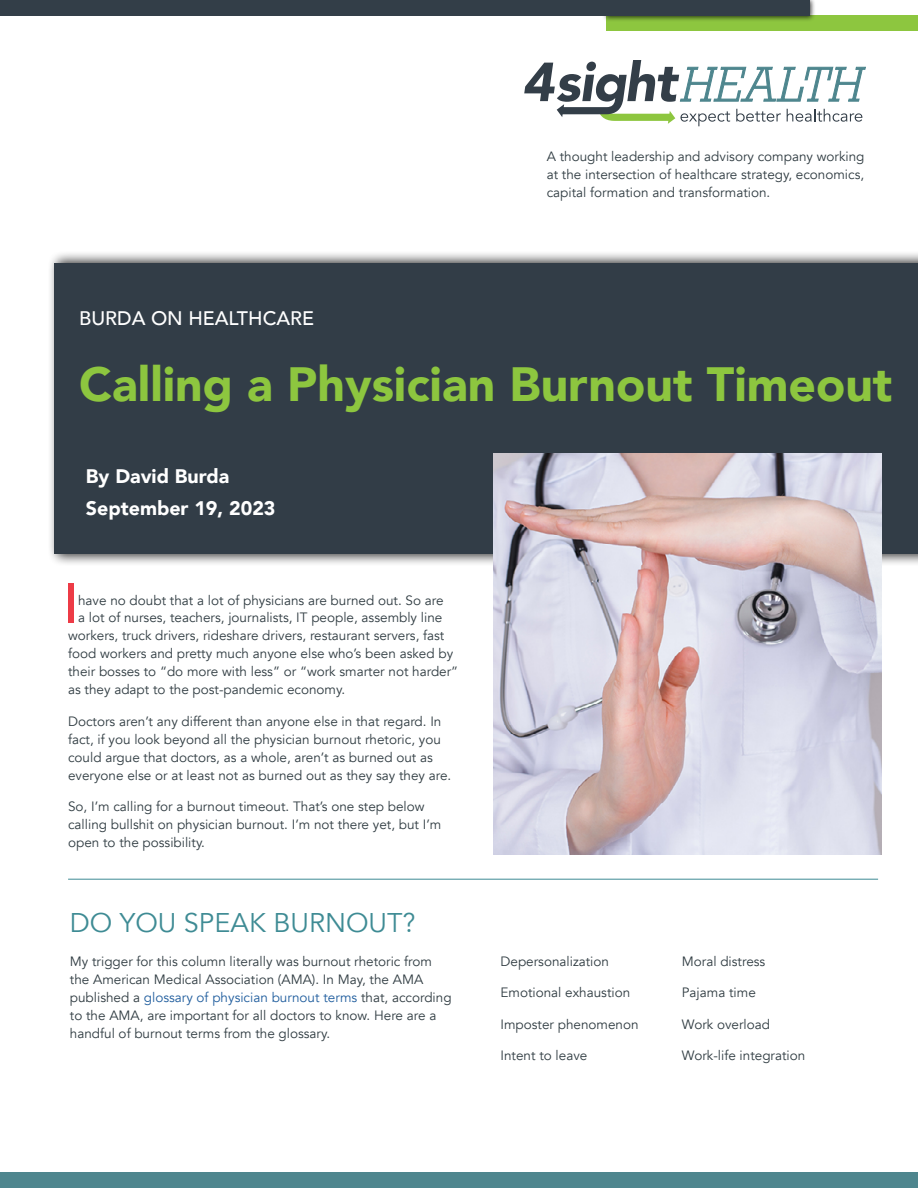
<style>
.page{position:relative;width:918px;height:1188px;background:#fff}
.page>*{position:absolute;margin:0;border:0;box-sizing:border-box;transform-origin:0 0}
.t1{font:55.8px "Helvetica";color:#ed3b46}
.t2{font:900 48px "Avenir";color:#8dc63f}
.t3{font:27px "Avenir";color:#3e8b94}
.t4{font:900 19.65px/31.3px "Avenir";color:#fff}
.t5{font:500 19.65px "Avenir";color:#fff}
.t6{font:13.5px/18px "Avenir";color:#303c42}
.s1{color:#215e9e}
</style>
<div class="page">
<div style="left:47px;top:250px;width:871px;height:317px;background:#000;opacity:.75"></div>
<div style="left:54px;top:263px;width:864px;height:291px;background:#323d47"></div>
<svg style="left:524px;top:60px;width:342px;height:66px"></svg>
<div style="left:606px;top:16px;width:312px;height:15px;background:#8dc63f"></div>
<div style="left:602px;top:0;width:214px;height:22px;background:#000;opacity:.75"></div>
<div style="left:0;top:0;width:810px;height:16px;background:#333e48"></div>
<div style="left:0;top:1172px;width:918px;height:16px;background:#4e868e"></div>
<img style="left:493px;top:453px;width:389px;height:401px">
<hr style="left:68px;top:879px;width:810px;height:1px;background:#3e8b94">
<h3 class="t5" style="left:79px;top:301px;width:237px">BURDA ON HEALTHCARE</h3>
<p class="t6" style="left:547px;top:148px;width:319px;text-align:justify">A thought leadership and advisory company working at the intersection of healthcare strategy, economics, capital formation and transformation.</p>
<h2 class="t2" style="left:79px;top:343px;width:815px">Calling a Physician Burnout Timeout</h2>
<h3 class="t4" style="left:86px;top:460px;width:191px">By David Burda<br>September 19, 2023</h3>
<h1 class="t1" style="left:63px;top:560px;width:17px">I</h1>
<p class="t6" style="left:78px;top:591px;width:367px">have no doubt that a lot of physicians are burned out. So are</p>
<p class="t6" style="left:78px;top:609px;width:366px">a lot of nurses, teachers, journalists, IT people, assembly line</p>
<p class="t6" style="left:68px;top:627px;width:378px">workers, truck drivers, rideshare drivers, restaurant servers, fast</p>
<p class="t6" style="left:68px;top:645px;width:387px">food workers and pretty much anyone else who’s been asked by</p>
<p class="t6" style="left:68px;top:663px;width:392px">their bosses to “do more with less” or “work smarter not harder”</p>
<p class="t6" style="left:68px;top:681px;width:279px">as they adapt to the post-pandemic economy.</p>
<p class="t6" style="left:68px;top:713px;width:385px">Doctors aren’t any different than anyone else in that regard. In fact, if you look beyond all the physician burnout rhetoric, you could argue that doctors, as a whole, aren’t as burned out as everyone else or at least not as burned out as they say they are.</p>
<p class="t6" style="left:68px;top:798px;width:375px">So, I’m calling for a burnout timeout. That’s one step below calling bullshit on physician burnout. I’m not there yet, but I’m open to the possibility.</p>
<h3 class="t3" style="left:70px;top:906px;width:347px">DO YOU SPEAK BURNOUT?</h3>
<p class="t6" style="left:70px;top:953px;width:383px">My trigger for this column literally was burnout rhetoric from the American Medical Association (AMA). In May, the AMA published a <span class="s1">glossary of physician burnout terms</span> that, according to the AMA, are important for all doctors to know. Here are a handful of burnout terms from the glossary.</p>
<p class="t6" style="left:501px;top:953px;width:110px">Depersonalization</p>
<p class="t6" style="left:501px;top:984px;width:131px">Emotional exhaustion</p>
<p class="t6" style="left:501px;top:1016px;width:140px">Imposter phenomenon</p>
<p class="t6" style="left:501px;top:1047px;width:88px">Intent to leave</p>
<p class="t6" style="left:682px;top:953px;width:85px">Moral distress</p>
<p class="t6" style="left:682px;top:984px;width:75px">Pajama time</p>
<p class="t6" style="left:682px;top:1016px;width:90px">Work overload</p>
<p class="t6" style="left:682px;top:1047px;width:125px">Work-life integration</p>
</div>
